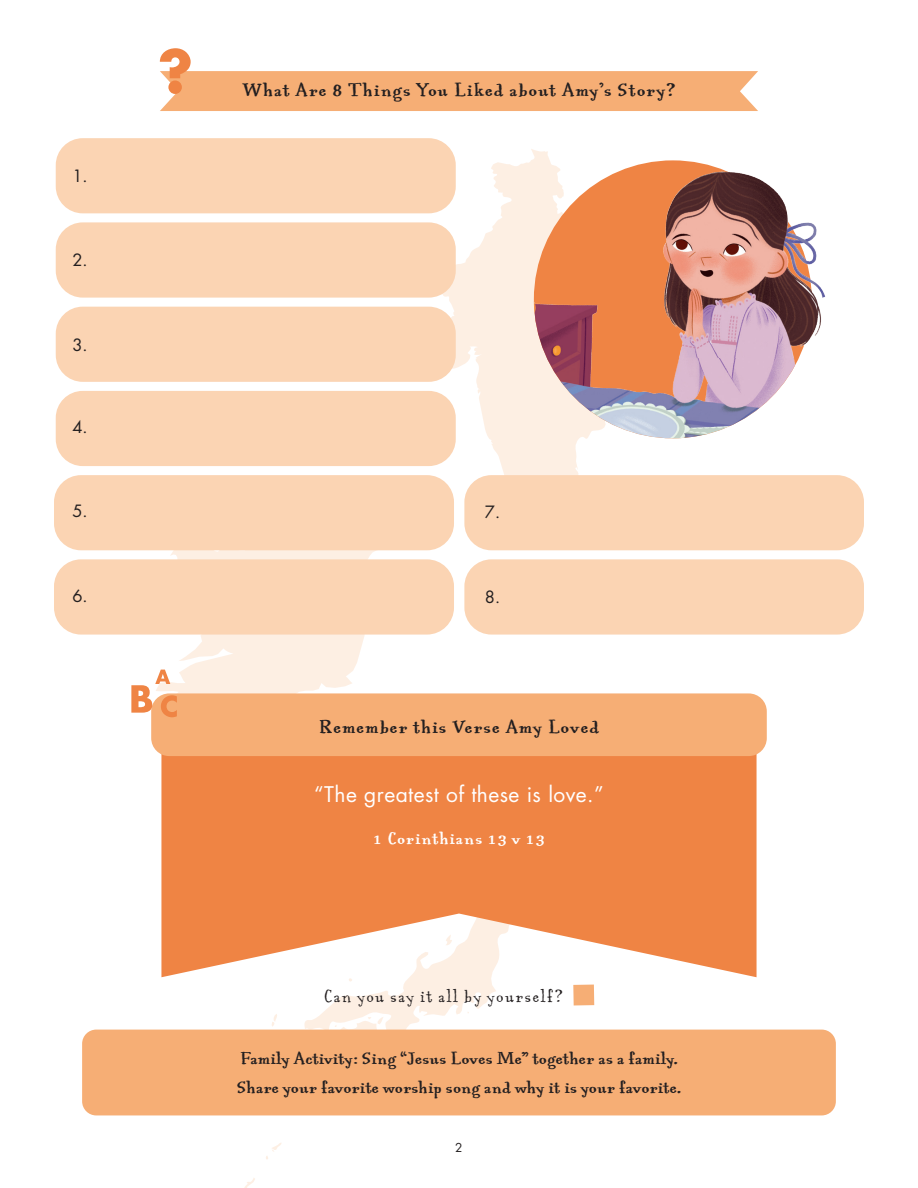
<style>
.page{position:relative;width:918px;height:1188px;background:#fff}
.page>*{position:absolute;margin:0;border:0;box-sizing:border-box;transform-origin:0 0}
.bio_book_copy{font:21px "Futura";letter-spacing:.02em;color:#fff}
.t1{font:19.5px "Aunt Mildred MVB Bd OSF";letter-spacing:.05em;color:#231f20}
.t2{font:18.9px "Aunt Mildred MVB Rg OSF";letter-spacing:.05em;color:#231f20}
.t3{font:18px/28.5px "Aunt Mildred MVB Bd OSF";letter-spacing:.01em;color:#231f20}
.t4{font:18px "Aunt Mildred MVB Bd OSF";letter-spacing:.05em;color:#fff}
.t5{font:16.5px "Futura";color:#231f20}
.t6{font:12px "Futura";color:#231f20}
</style>
<div class="page">
<svg style="left:416px;top:149px;width:383px;height:391px"></svg>
<svg style="left:166px;top:977px;width:426px;height:211px"></svg>
<svg style="left:156px;top:550px;width:234px;height:143px;fill:#fdefe3"></svg>
<div style="left:56px;top:138px;width:400px;height:75px;background:#fbd4b3;border-radius:27px"></div>
<div style="left:56px;top:222px;width:400px;height:76px;background:#fbd4b3;border-radius:27px"></div>
<div style="left:56px;top:307px;width:400px;height:75px;background:#fbd4b3;border-radius:27px"></div>
<div style="left:56px;top:391px;width:400px;height:75px;background:#fbd4b3;border-radius:27px"></div>
<div style="left:54px;top:475px;width:400px;height:75px;background:#fbd4b3;border-radius:27px"></div>
<div style="left:54px;top:559px;width:400px;height:76px;background:#fbd4b3;border-radius:27px"></div>
<div style="left:464px;top:475px;width:400px;height:75px;background:#fbd4b3;border-radius:27px"></div>
<div style="left:464px;top:559px;width:400px;height:76px;background:#fbd4b3;border-radius:27px"></div>
<div style="left:573px;top:985px;width:21px;height:20px;background:#f6ae75"></div>
<svg style="left:160px;top:48px;width:598px;height:63px"></svg>
<div style="left:82px;top:1030px;width:754px;height:85px;background:#f6ae75;border-radius:14px"></div>
<svg style="left:161px;top:754px;width:596px;height:223px;background:#f1955e"></svg>
<div style="left:151px;top:693px;width:616px;height:63px;background:#f6ae75;border-radius:18px"></div>
<img style="left:534px;top:160px;width:278px;height:278px;border-radius:139px">
<img style="left:604px;top:150px;width:222px;height:208px">
<svg style="left:131px;top:670px;width:46px;height:47px"></svg>
<p class="t5" style="left:72px;top:165px;width:17px">1.</p>
<p class="t5" style="left:72px;top:249px;width:17px">2.</p>
<p class="t5" style="left:72px;top:333px;width:17px">3.</p>
<p class="t5" style="left:72px;top:416px;width:17px">4.</p>
<p class="t5" style="left:72px;top:500px;width:17px">5.</p>
<p class="t5" style="left:72px;top:584px;width:17px">6.</p>
<p class="t1" style="left:243px;top:78px;width:434px">What Are 8 Things You Liked about Amy’s Story?</p>
<p class="t5" style="left:485px;top:501px;width:17px">7.</p>
<p class="t5" style="left:485px;top:585px;width:17px">8.</p>
<p class="t1" style="left:319px;top:714px;width:282px">Remember this Verse Amy Loved</p>
<p class="bio_book_copy" style="left:314px;top:780px;width:291px">“The greatest of these is love.”</p>
<p class="t4" style="left:373px;top:827px;width:173px">1 Corinthians 13 v 13</p>
<p class="t2" style="left:324px;top:984px;width:241px">Can you say it all by yourself?</p>
<p class="t3" style="left:237px;top:1045px;width:446px">Family Activity: Sing “Jesus Loves Me” together as a family.<br>Share your favorite worship song and why it is your favorite.</p>
<p class="t6" style="left:455px;top:1140px;width:9px">2</p>
</div>
